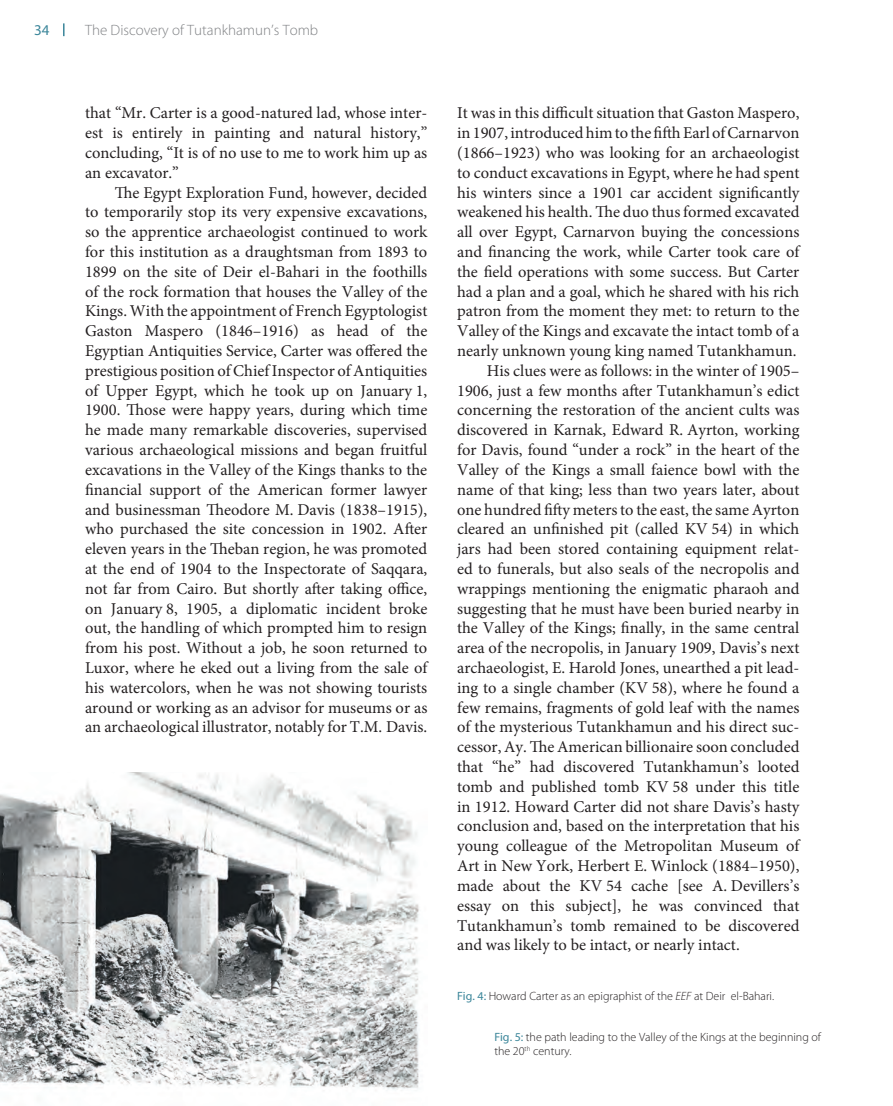
<style>
.page{position:relative;width:893px;height:1106px;background:#fff}
.page>*{position:absolute;margin:0;border:0;box-sizing:border-box;transform-origin:0 0}
.t1{font:16.5px/19.8px "Minion Pro";color:#231f20;text-align:justify}
.t2{font:16.5px "Minion Pro";letter-spacing:.075em;color:#231f20}
.t3{font:16.5px "Minion Pro";letter-spacing:.04em;color:#231f20}
.t4{font:300 15px "Myriad Pro";color:#808285}
.t5{font:15px "Myriad Pro";color:#3b869a}
.t6{font:300 12px/14.4px "Myriad Pro";color:#231f20}
.s1{font-weight:400;color:#3b869a}
.s2{font-style:italic}
</style>
<div class="page">
<img style="left:0;top:772px;width:419px;height:318px">
<svg style="left:63px;top:23px;width:2px;height:13px"></svg>
<p class="t5" style="left:34px;top:20px;width:17px">34</p>
<p class="t4" style="left:85px;top:21px;width:235px">The Discovery of Tutankhamun’s Tomb</p>
<p class="t1" style="left:85px;top:103px;width:344px">that “Mr. Carter is a good-natured lad, whose inter&shy;est is entirely in painting and natural history,” concluding, “It is of no use to me to work him up as an excavator.”</p>
<p class="t1" style="left:85px;top:182px;width:345px;text-align:left;text-indent:30px">The Egypt Exploration Fund, however, decided to temporarily stop its very expensive excavations, so the apprentice archaeologist continued to work for this institution as a draughtsman from 1893 to 1899 on the site of Deir el-Bahari in the foothills of the rock formation that houses the Valley of the Kings. With the appointment of French Egyptologist Gaston Maspero (1846–1916) as head of the Egyptian Antiquities Service, Carter was offered the prestigious position of Chief Inspector of Antiquities of Upper Egypt, which he took up on January 1, 1900. Those were happy years, during which time he made many remarkable discoveries, supervised various archaeological missions and began fruitful excavations in the Valley of the Kings thanks to the financial support of the American former lawyer and businessman Theodore M. Davis (1838–1915), who purchased the site concession in 1902. After eleven years in the Theban region, he was promoted at the end of 1904 to the Inspectorate of Saqqara, not far from Cairo. But shortly after taking office, on January 8, 1905, a diplomatic incident broke out, the handling of which prompted him to resign from his post. Without a job, he soon returned to Luxor, where he eked out a living from the sale of his watercolors, when he was not showing tourists around or working as an advisor for museums or as an archaeological illustrator, notably for T.M. Davis.</p>
<p class="t3" style="left:457px;top:102px;width:344px">It was in this difficult situation that Gaston Maspero,</p>
<p class="t1" style="left:457px;top:123px;width:344px">in 1907, introduced him to the fifth Earl of Carnarvon</p>
<p class="t1" style="left:457px;top:143px;width:342px">(1866–1923) who was looking for an archaeologist</p>
<p class="t1" style="left:457px;top:163px;width:342px">to conduct excavations in Egypt, where he had spent</p>
<p class="t1" style="left:457px;top:182px;width:344px">his winters since a 1901 car accident significantly</p>
<p class="t3" style="left:457px;top:201px;width:344px">weakened his health. The duo thus formed excavated</p>
<p class="t1" style="left:457px;top:222px;width:344px">all over Egypt, Carnarvon buying the concessions</p>
<p class="t3" style="left:457px;top:241px;width:345px">and financing the work, while Carter took care of</p>
<p class="t2" style="left:457px;top:260px;width:344px">the field operations with some success. But Carter</p>
<p class="t1" style="left:457px;top:281px;width:344px">had a plan and a goal, which he shared with his rich</p>
<p class="t2" style="left:457px;top:300px;width:344px">patron from the moment they met: to return to the</p>
<p class="t2" style="left:457px;top:320px;width:344px">Valley of the Kings and excavate the intact tomb of a</p>
<p class="t1" style="left:457px;top:341px;width:341px">nearly unknown young king named Tutankhamun.</p>
<p class="t1" style="left:487px;top:361px;width:314px">His clues were as follows: in the winter of 1905–</p>
<p class="t1" style="left:457px;top:380px;width:343px">1906, just a few months after Tutankhamun’s edict</p>
<p class="t2" style="left:457px;top:399px;width:344px">concerning the restoration of the ancient cults was</p>
<p class="t1" style="left:457px;top:420px;width:344px">discovered in Karnak, Edward R. Ayrton, working</p>
<p class="t1" style="left:457px;top:440px;width:344px">for Davis, found “under a rock” in the heart of the</p>
<p class="t1" style="left:457px;top:460px;width:344px">Valley of the Kings a small faience bowl with the</p>
<p class="t2" style="left:457px;top:478px;width:343px">name of that king; less than two years later, about</p>
<p class="t2" style="left:457px;top:498px;width:344px">one hundred fifty meters to the east, the same Ayrton</p>
<p class="t1" style="left:457px;top:519px;width:344px">cleared an unfinished pit (called KV 54) in which</p>
<p class="t1" style="left:457px;top:539px;width:342px">jars had been stored containing equipment relat-</p>
<p class="t1" style="left:457px;top:559px;width:344px">ed to funerals, but also seals of the necropolis and</p>
<p class="t1" style="left:457px;top:578px;width:344px">wrappings mentioning the enigmatic pharaoh and</p>
<p class="t1" style="left:457px;top:598px;width:344px">suggesting that he must have been buried nearby in</p>
<p class="t2" style="left:457px;top:617px;width:344px">the Valley of the Kings; finally, in the same central</p>
<p class="t1" style="left:457px;top:638px;width:343px">area of the necropolis, in January 1909, Davis’s next</p>
<p class="t1" style="left:457px;top:658px;width:342px">archaeologist, E. Harold Jones, unearthed a pit lead-</p>
<p class="t1" style="left:457px;top:677px;width:344px">ing to a single chamber (KV 58), where he found a</p>
<p class="t1" style="left:457px;top:697px;width:344px">few remains, fragments of gold leaf with the names</p>
<p class="t3" style="left:457px;top:716px;width:342px">of the mysterious Tutankhamun and his direct suc-</p>
<p class="t1" style="left:457px;top:737px;width:344px">cessor, Ay. The American billionaire soon concluded</p>
<p class="t3" style="left:457px;top:755px;width:344px">that “he” had discovered Tutankhamun’s looted</p>
<p class="t2" style="left:457px;top:775px;width:344px">tomb and published tomb KV 58 under this title</p>
<p class="t1" style="left:457px;top:796px;width:344px">in 1912. Howard Carter did not share Davis’s hasty</p>
<p class="t2" style="left:457px;top:815px;width:344px">conclusion and, based on the interpretation that his</p>
<p class="t1" style="left:457px;top:836px;width:345px">young colleague of the Metropolitan Museum of</p>
<p class="t1" style="left:457px;top:856px;width:344px">Art in New York, Herbert E. Winlock (1884–1950),</p>
<p class="t1" style="left:457px;top:875px;width:344px">made about the KV 54 cache [see A. Devillers’s</p>
<p class="t1" style="left:457px;top:895px;width:342px">essay on this subject], he was convinced that</p>
<p class="t1" style="left:457px;top:915px;width:344px">Tutankhamun’s tomb remained to be discovered</p>
<p class="t3" style="left:457px;top:934px;width:284px">and was likely to be intact, or nearly intact.</p>
<p class="t6" style="left:457px;top:988px;width:319px"><span class="s1">Fig. 4:</span> Howard Carter as an epigraphist of the <span class="s2">EEF</span> at Deir el-Bahari.</p>
<p class="t6" style="left:494px;top:1029px;width:328px"><span class="s1">Fig. 5:</span> the path leading to the Valley of the Kings at the beginning of the 20<sup>th</sup> century.</p>
</div>
